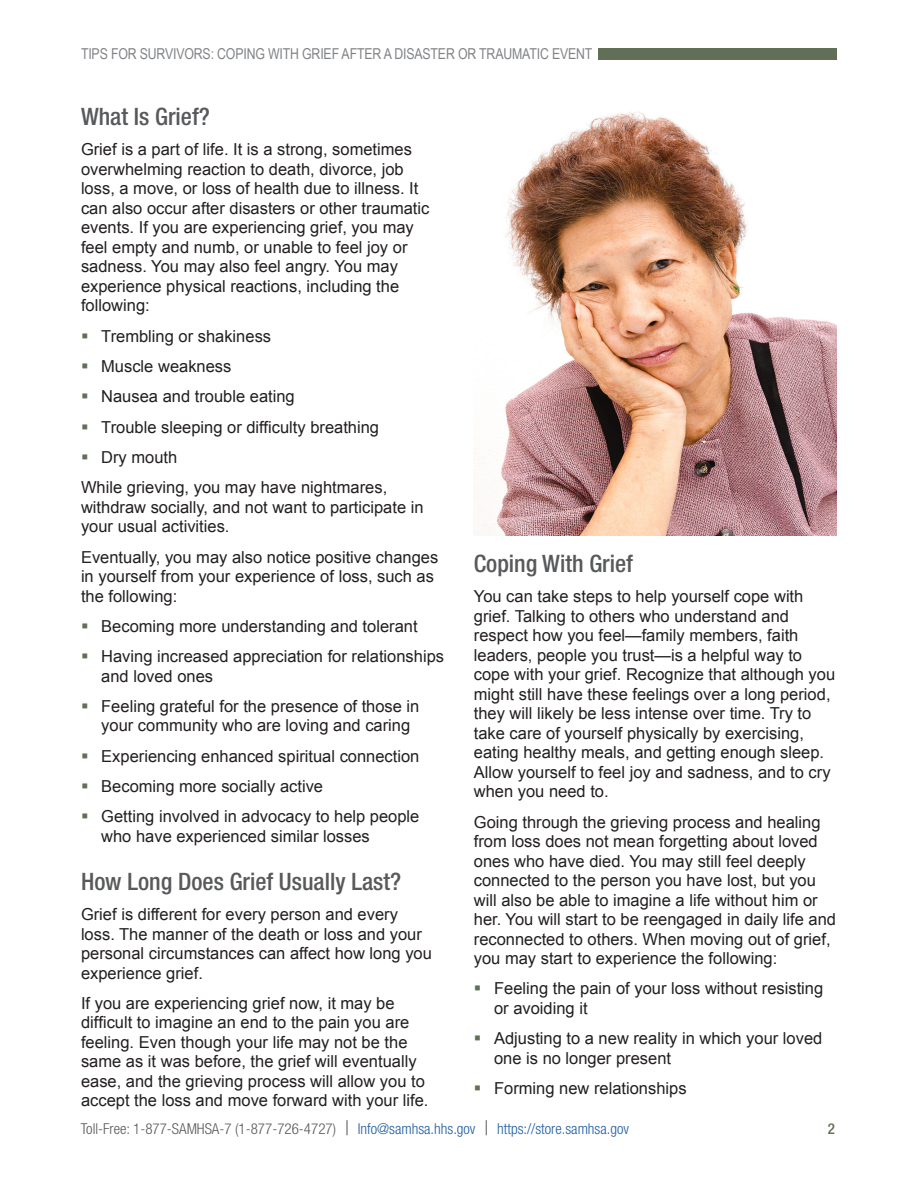
<style>
.page{position:relative;width:918px;height:1188px;background:#fff}
.page>*{position:absolute;margin:0;border:0;box-sizing:border-box;transform-origin:0 0}
.t1{font:500 condensed 24px "Helvetica Neue LT Pro";color:#58595b}
.t2{font:16.5px/19.5px "Arial";color:#231f20}
.t3{font:300 condensed 15px "Helvetica Neue LT Pro";color:#215e9f}
.t4{font:15px "Arial Narrow";letter-spacing:-.01em;color:#808285}
.t5{font:500 condensed 15px "Helvetica Neue LT Pro";color:#626f57}
.s1{color:#58595b}
.s2{font-weight:400;font-stretch:normal;color:#58595b}
</style>
<div class="page">
<div style="left:598px;top:48px;width:239px;height:12px;background:#626f57"></div>
<img style="left:474px;top:111px;width:363px;height:424px">
<p class="t4" style="left:81px;top:43px;width:513px">TIPS FOR SURVIVORS: COPING WITH GRIEF AFTER A DISASTER OR TRAUMATIC EVENT</p>
<h1 class="t1" style="left:81px;top:102px;width:130px">What Is Grief?</h1>
<p class="t2" style="left:81px;top:140px;width:350px">Grief is a part of life. It is a strong, sometimes overwhelming reaction to death, divorce, job loss, a move, or loss of health due to illness. It can also occur after disasters or other traumatic events. If you are experiencing grief, you may feel empty and numb, or unable to feel joy or sadness. You may also feel angry. You may experience physical reactions, including the following:</p>
<p class="t2" style="left:101px;top:326px;width:171px">Trembling or shakiness</p>
<p class="t2" style="left:101px;top:357px;width:132px">Muscle weakness</p>
<p class="t2" style="left:101px;top:387px;width:195px">Nausea and trouble eating</p>
<p class="t2" style="left:101px;top:417px;width:279px">Trouble sleeping or difficulty breathing</p>
<p class="t2" style="left:101px;top:448px;width:78px">Dry mouth</p>
<p class="t2" style="left:81px;top:478px;width:308px">While grieving, you may have nightmares,</p>
<p class="t2" style="left:81px;top:497px;width:344px">withdraw socially, and not want to participate in your usual activities.</p>
<p class="t2" style="left:81px;top:547px;width:359px">Eventually, you may also notice positive changes in yourself from your experience of loss, such as the following:</p>
<p class="t2" style="left:101px;top:611px;width:344px;line-height:30.3px">Becoming more understanding and tolerant<br>Having increased appreciation for relationships</p>
<p class="t2" style="left:101px;top:661px;width:320px;line-height:30.3px">and loved ones<br>Feeling grateful for the presence of those in</p>
<p class="t2" style="left:101px;top:711px;width:320px;line-height:30.3px">your community who are loving and caring Experiencing enhanced spiritual connection Becoming more socially active<br>Getting involved in advocacy to help people</p>
<p class="t2" style="left:101px;top:826px;width:270px">who have experienced similar losses</p>
<h1 class="t1" style="left:81px;top:867px;width:322px">How Long Does Grief Usually Last?</h1>
<p class="t2" style="left:81px;top:905px;width:352px">Grief is different for every person and every loss. The manner of the death or loss and your personal circumstances can affect how long you experience grief.</p>
<p class="t2" style="left:81px;top:994px;width:349px">If you are experiencing grief now, it may be difficult to imagine an end to the pain you are feeling. Even though your life may not be the same as it was before, the grief will eventually ease, and the grieving process will allow you to accept the loss and move forward with your life.</p>
<h1 class="t1" style="left:474px;top:549px;width:161px">Coping With Grief</h1>
<p class="t2" style="left:474px;top:587px;width:363px">You can take steps to help yourself cope with grief. Talking to others who understand and respect how you feel—family members, faith leaders, people you trust—is a helpful way to cope with your grief. Recognize that although you might still have these feelings over a long period, they will likely be less intense over time. Try to take care of yourself physically by exercising, eating healthy meals, and getting enough sleep.<br>Allow yourself to feel joy and sadness, and to cry when you need to.</p>
<p class="t2" style="left:474px;top:812px;width:364px">Going through the grieving process and healing from loss does not mean forgetting about loved ones who have died. You may still feel deeply connected to the person you have lost, but you will also be able to imagine a life without him or her. You will start to be reengaged in daily life and reconnected to others. When moving out of grief, you may start to experience the following:</p>
<p class="t2" style="left:494px;top:979px;width:331px">Feeling the pain of your loss without resisting or avoiding it</p>
<p class="t2" style="left:494px;top:1029px;width:330px">Adjusting to a new reality in which your loved one is no longer present</p>
<p class="t2" style="left:494px;top:1079px;width:194px">Forming new relationships</p>
<p class="t3" style="left:81px;top:1120px;width:550px"><span class="s1">Toll-Free: 1-877-SAMHSA-7 (1-877-726-4727)</span> <span class="s2">|</span> Info@samhsa.hhs.gov <span class="s2">|</span> https://store.samhsa.gov</p>
<p class="t5" style="left:828px;top:1120px;width:9px">2</p>
</div>
